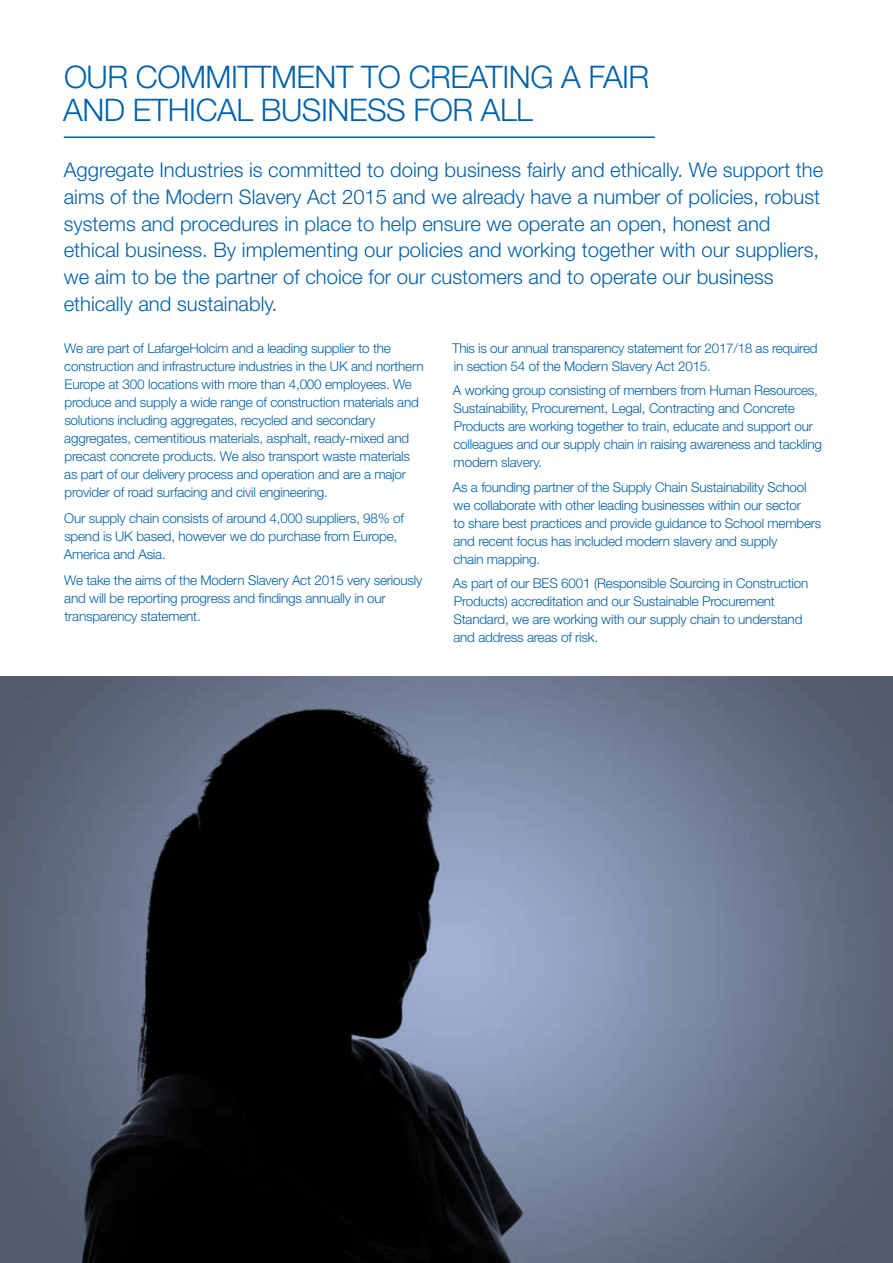
<style>
.page{position:relative;width:893px;height:1263px;background:#fff}
.page>*{position:absolute;margin:0;border:0;box-sizing:border-box;transform-origin:0 0}
.t1{font:300 31.2px/33px "Helvetica Neue";letter-spacing:-.015em;color:#0061aa}
.t2{font:300 20.25px/26.7px "Helvetica Neue";color:#0061aa}
.t3{font:300 13.5px/18px "Helvetica Neue";letter-spacing:-.015em;color:#0061aa}
</style>
<div class="page">
<hr style="left:64px;top:136px;width:591px;height:2px;background:#0061aa">
<svg style="left:0;top:676px;width:893px;height:587px;background:#4d5666"></svg>
<h1 class="t1" style="left:63px;top:60px;width:588px">OUR COMMITTMENT TO CREATING A FAIR<br>AND ETHICAL BUSINESS FOR ALL</h1>
<p class="t2" style="left:64px;top:156px;width:761px">Aggregate Industries is committed to doing business fairly and ethically. We support the aims of the Modern Slavery Act 2015 and we already have a number of policies, robust systems and procedures in place to help ensure we operate an open, honest and ethical business. By implementing our policies and working together with our suppliers, we aim to be the partner of choice for our customers and to operate our business ethically and sustainably.</p>
<p class="t3" style="left:452px;top:339px;width:367px">This is our annual transparency statement for 2017/18 as required in section 54 of the Modern Slavery Act 2015.</p>
<p class="t3" style="left:453px;top:381px;width:371px">A working group consisting of members from Human Resources, Sustainability, Procurement, Legal, Contracting and Concrete Products are working together to train, educate and support our colleagues and our supply chain in raising awareness and tackling modern slavery.</p>
<p class="t3" style="left:453px;top:477px;width:370px">As a founding partner of the Supply Chain Sustainability School we collaborate with other leading businesses within our sector<br>to share best practices and provide guidance to School members and recent focus has included modern slavery and supply<br>chain mapping.</p>
<p class="t3" style="left:453px;top:574px;width:357px">As part of our BES 6001 (Responsible Sourcing in Construction Products) accreditation and our Sustainable Procurement Standard, we are working with our supply chain to understand and address areas of risk.</p>
<p class="t3" style="left:64px;top:339px;width:361px">We are part of LafargeHolcim and a leading supplier to the construction and infrastructure industries in the UK and northern Europe at 300 locations with more than 4,000 employees. We produce and supply a wide range of construction materials and solutions including aggregates, recycled and secondary aggregates, cementitious materials, asphalt, ready-mixed and precast concrete products. We also transport waste materials as part of our delivery process and operation and are a major provider of road surfacing and civil engineering.</p>
<p class="t3" style="left:64px;top:509px;width:342px">Our supply chain consists of around 4,000 suppliers, 98% of spend is UK based, however we do purchase from Europe,<br>America and Asia.</p>
<p class="t3" style="left:64px;top:571px;width:360px">We take the aims of the Modern Slavery Act 2015 very seriously and will be reporting progress and findings annually in our transparency statement.</p>
</div>
